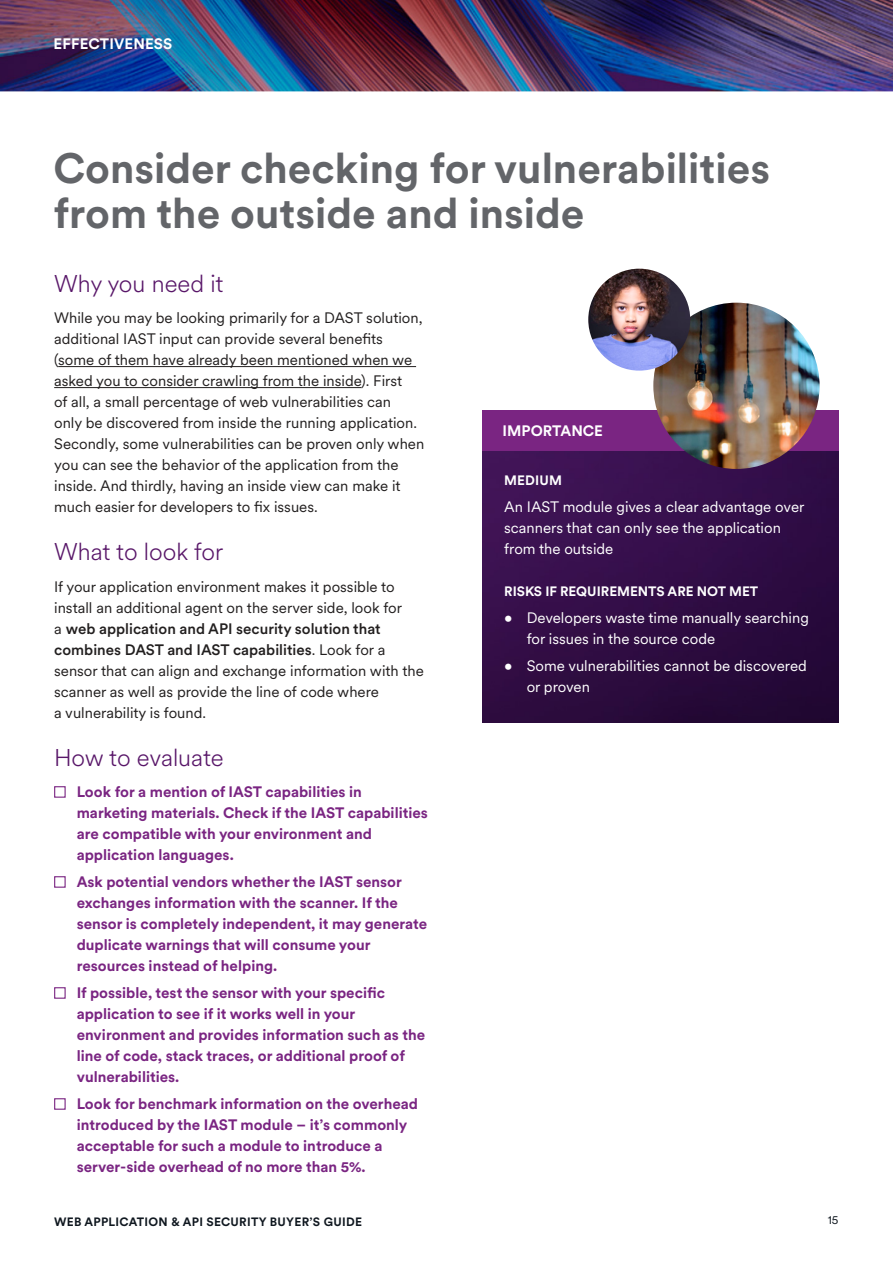
<style>
.page{position:relative;width:893px;height:1263px;background:#fff}
.page>*{position:absolute;margin:0;border:0;box-sizing:border-box;transform-origin:0 0}
.t1{font:700 42px/45px "Circular XX";color:#636569}
.t2{font:300 24px "Circular XX";color:#591769}
.t3{font:15px/21px "Circular XX";color:#221f1f}
.t4{font:700 15px/21px "Circular XX";color:#7a2582}
.t5{font:15px/21px "Circular XX";color:#fff}
.t6{font:700 15px "Circular XX";letter-spacing:.01em;color:#fff}
.t7{font:700 13.5px "Circular XX";color:#fff}
.t8{font:700 12px "Circular XX";letter-spacing:.025em;color:#101820}
.t9{font:12px "Circular XX";color:#101820}
.s1{font-weight:500}
</style>
<div class="page">
<img style="left:0;top:0;width:893px;height:92px">
<hr style="left:58px;top:366px;width:358px;height:1px;background:#221f1f">
<hr style="left:54px;top:387px;width:307px;height:1px;background:#221f1f">
<img style="left:482px;top:450px;width:356px;height:273px">
<div style="left:482px;top:410px;width:356px;height:40px;background:#7a2582"></div>
<img style="left:653px;top:303px;width:167px;height:166px;border-radius:83px">
<img style="left:588px;top:269px;width:102px;height:102px;border-radius:51px">
<p class="t6" style="left:54px;top:34px;width:120px">EFFECTIVENESS</p>
<h1 class="t1" style="left:53px;top:144px;width:718px">Consider checking for vulnerabilities from the outside and inside</h1>
<h2 class="t2" style="left:54px;top:267px;width:171px">Why you need it</h2>
<p class="t3" style="left:54px;top:307px;width:372px">While you may be looking primarily for a DAST solution, additional IAST input can provide several benefits (some of them have already been mentioned when we asked you to consider crawling from the inside). First<br>of all, a small percentage of web vulnerabilities can<br>only be discovered from inside the running application.<br>Secondly, some vulnerabilities can be proven only when you can see the behavior of the application from the inside. And thirdly, having an inside view can make it much easier for developers to fix issues.</p>
<h2 class="t2" style="left:54px;top:536px;width:171px">What to look for</h2>
<p class="t3" style="left:54px;top:575px;width:371px">If your application environment makes it possible to install an additional agent on the server side, look for<br>a <span class="s1">web application and API security solution that combines DAST and IAST capabilities</span>. Look for a sensor that can align and exchange information with the scanner as well as provide the line of code where<br>a vulnerability is found.</p>
<h2 class="t2" style="left:54px;top:741px;width:171px">How to evaluate</h2>
<p class="t4" style="left:77px;top:781px;width:353px;text-indent:-23px">■ Look for a mention of IAST capabilities in marketing materials. Check if the IAST capabilities are compatible with your environment and application languages.</p>
<p class="t4" style="left:77px;top:871px;width:352px;text-indent:-23px">■ Ask potential vendors whether the IAST sensor exchanges information with the scanner. If the sensor is completely independent, it may generate duplicate warnings that will consume your resources instead of helping.</p>
<p class="t4" style="left:77px;top:982px;width:350px;text-indent:-23px">■ If possible, test the sensor with your specific application to see if it works well in your environment and provides information such as the line of code, stack traces, or additional proof of vulnerabilities.</p>
<p class="t4" style="left:77px;top:1093px;width:343px;text-indent:-23px">■ Look for benchmark information on the overhead introduced by the IAST module – it’s commonly acceptable for such a module to introduce a server-side overhead of no more than 5%.</p>
<p class="t6" style="left:503px;top:421px;width:102px">IMPORTANCE</p>
<p class="t7" style="left:504px;top:471px;width:59px">MEDIUM</p>
<p class="t5" style="left:504px;top:495px;width:302px">An IAST module gives a clear advantage over scanners that can only see the application from the outside</p>
<p class="t7" style="left:504px;top:582px;width:256px">RISKS IF REQUIREMENTS ARE NOT MET</p>
<p class="t5" style="left:527px;top:606px;width:284px;text-indent:-22px">• Developers waste time manually searching for issues in the source code</p>
<p class="t5" style="left:527px;top:654px;width:282px;text-indent:-22px">• Some vulnerabilities cannot be discovered or proven</p>
<p class="t8" style="left:54px;top:1213px;width:310px">WEB APPLICATION &amp; API SECURITY BUYER’S GUIDE</p>
<p class="t9" style="left:828px;top:1212px;width:12px">15</p>
</div>
